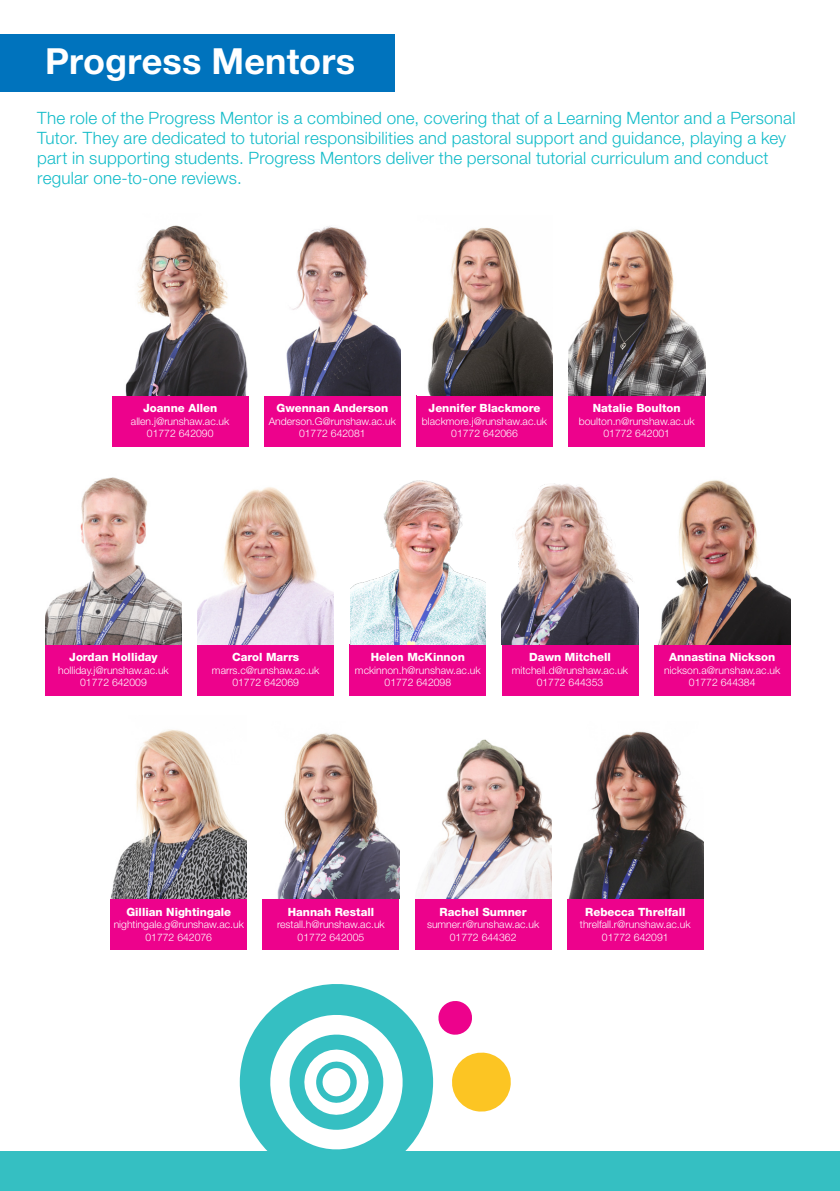
<style>
.page{position:relative;width:840px;height:1191px;background:#fff}
.page>*{position:absolute;margin:0;border:0;box-sizing:border-box;transform-origin:0 0}
.t1{font:700 36px "Helvetica Neue LT Pro";letter-spacing:.005em;color:#fff}
.t2{font:300 17px/20px "Helvetica Neue LT Pro";letter-spacing:.015em;color:#14bcc9}
.t3{font:800 11.4px "Helvetica Neue LT Pro";color:#fff}
.t4{font:300 10.4px "Helvetica Neue LT Pro";color:#fff}
</style>
<div class="page">
<div style="left:0;top:1151px;width:839px;height:40px;background:#35bfc2"></div>
<div style="left:416px;top:395px;width:136px;height:51px;background:#ed028c"></div>
<div style="left:349px;top:644px;width:136px;height:51px;background:#ed028c"></div>
<div style="left:415px;top:898px;width:136px;height:51px;background:#ed028c"></div>
<div style="left:501px;top:644px;width:136px;height:51px;background:#ed028c"></div>
<div style="left:568px;top:395px;width:136px;height:51px;background:#ed028c"></div>
<div style="left:567px;top:898px;width:136px;height:51px;background:#ed028c"></div>
<div style="left:653px;top:644px;width:136px;height:51px;background:#ed028c"></div>
<div style="left:112px;top:395px;width:136px;height:51px;background:#ed028c"></div>
<div style="left:111px;top:898px;width:136px;height:51px;background:#ed028c"></div>
<div style="left:45px;top:644px;width:136px;height:51px;background:#ed028c"></div>
<div style="left:0;top:35px;width:394px;height:57px;background:#0073bd"></div>
<div style="left:197px;top:644px;width:136px;height:51px;background:#ed028c"></div>
<div style="left:263px;top:898px;width:136px;height:51px;background:#ed028c"></div>
<div style="left:264px;top:395px;width:136px;height:51px;background:#ed028c"></div>
<svg style="left:438px;top:1001px;width:34px;height:34px"></svg>
<svg style="left:452px;top:1052px;width:59px;height:60px"></svg>
<svg style="left:239px;top:984px;width:194px;height:167px;fill:#35bfc2"></svg>
<img style="left:125px;top:225px;width:123px;height:170px">
<img style="left:427px;top:228px;width:125px;height:167px">
<img style="left:568px;top:229px;width:137px;height:166px">
<img style="left:45px;top:477px;width:136px;height:167px">
<img style="left:197px;top:487px;width:136px;height:157px">
<img style="left:350px;top:480px;width:135px;height:164px">
<img style="left:501px;top:442px;width:136px;height:202px">
<img style="left:658px;top:480px;width:131px;height:164px">
<img style="left:111px;top:729px;width:136px;height:169px">
<img style="left:277px;top:733px;width:122px;height:165px">
<img style="left:420px;top:739px;width:131px;height:159px">
<img style="left:569px;top:731px;width:134px;height:167px">
<img style="left:286px;top:226px;width:114px;height:169px">
<p class="t1" style="left:45px;top:39px;width:311px">Progress Mentors</p>
<p class="t2" style="left:37px;top:107px;width:759px">The role of the Progress Mentor is a combined one, covering that of a Learning Mentor and a Personal Tutor. They are dedicated to tutorial responsibilities and pastoral support and guidance, playing a key part in supporting students. Progress Mentors deliver the personal tutorial curriculum and conduct regular one-to-one reviews.</p>
<p class="t3" style="left:143px;top:401px;width:76px">Joanne Allen</p>
<p class="t4" style="left:131px;top:415px;width:100px">allen.j@runshaw.ac.uk</p>
<p class="t4" style="left:147px;top:427px;width:68px">01772 642090</p>
<p class="t3" style="left:276px;top:401px;width:113px">Gwennan Anderson</p>
<p class="t4" style="left:268px;top:415px;width:129px">Anderson.G@runshaw.ac.uk</p>
<p class="t4" style="left:299px;top:427px;width:68px">01772 642081</p>
<p class="t3" style="left:428px;top:401px;width:113px">Jennifer Blackmore</p>
<p class="t4" style="left:421px;top:415px;width:127px">blackmore.j@runshaw.ac.uk</p>
<p class="t4" style="left:451px;top:427px;width:68px">01772 642066</p>
<p class="t3" style="left:592px;top:401px;width:89px">Natalie Boulton</p>
<p class="t4" style="left:578px;top:415px;width:117px">boulton.n@runshaw.ac.uk</p>
<p class="t4" style="left:603px;top:427px;width:68px">01772 642001</p>
<p class="t3" style="left:69px;top:650px;width:90px">Jordan Holliday</p>
<p class="t4" style="left:58px;top:664px;width:112px">holliday.j@runshaw.ac.uk</p>
<p class="t4" style="left:80px;top:676px;width:68px">01772 642009</p>
<p class="t3" style="left:232px;top:650px;width:69px">Carol Marrs</p>
<p class="t4" style="left:212px;top:664px;width:109px">marrs.c@runshaw.ac.uk</p>
<p class="t4" style="left:232px;top:676px;width:68px">01772 642069</p>
<p class="t3" style="left:370px;top:650px;width:95px">Helen McKinnon</p>
<p class="t4" style="left:355px;top:664px;width:127px">mckinnon.h@runshaw.ac.uk</p>
<p class="t4" style="left:384px;top:676px;width:68px">01772 642098</p>
<p class="t3" style="left:529px;top:650px;width:83px">Dawn Mitchell</p>
<p class="t4" style="left:511px;top:664px;width:118px">mitchell.d@runshaw.ac.uk</p>
<p class="t4" style="left:536px;top:676px;width:68px">01772 644353</p>
<p class="t3" style="left:668px;top:650px;width:108px">Annastina Nickson</p>
<p class="t4" style="left:663px;top:664px;width:118px">nickson.a@runshaw.ac.uk</p>
<p class="t4" style="left:688px;top:676px;width:68px">01772 644384</p>
<p class="t3" style="left:126px;top:905px;width:106px">Gillian Nightingale</p>
<p class="t4" style="left:114px;top:918px;width:132px">nightingale.g@runshaw.ac.uk</p>
<p class="t4" style="left:145px;top:930px;width:68px">01772 642076</p>
<p class="t3" style="left:287px;top:905px;width:88px">Hannah Restall</p>
<p class="t4" style="left:277px;top:918px;width:109px">restall.h@runshaw.ac.uk</p>
<p class="t4" style="left:297px;top:930px;width:68px">01772 642005</p>
<p class="t3" style="left:439px;top:905px;width:88px">Rachel Sumner</p>
<p class="t4" style="left:427px;top:918px;width:114px">sumner.r@runshaw.ac.uk</p>
<p class="t4" style="left:449px;top:930px;width:68px">01772 644362</p>
<p class="t3" style="left:585px;top:905px;width:102px">Rebecca Threlfall</p>
<p class="t4" style="left:579px;top:918px;width:112px">threlfall.r@runshaw.ac.uk</p>
<p class="t4" style="left:601px;top:930px;width:68px">01772 642091</p>
</div>
